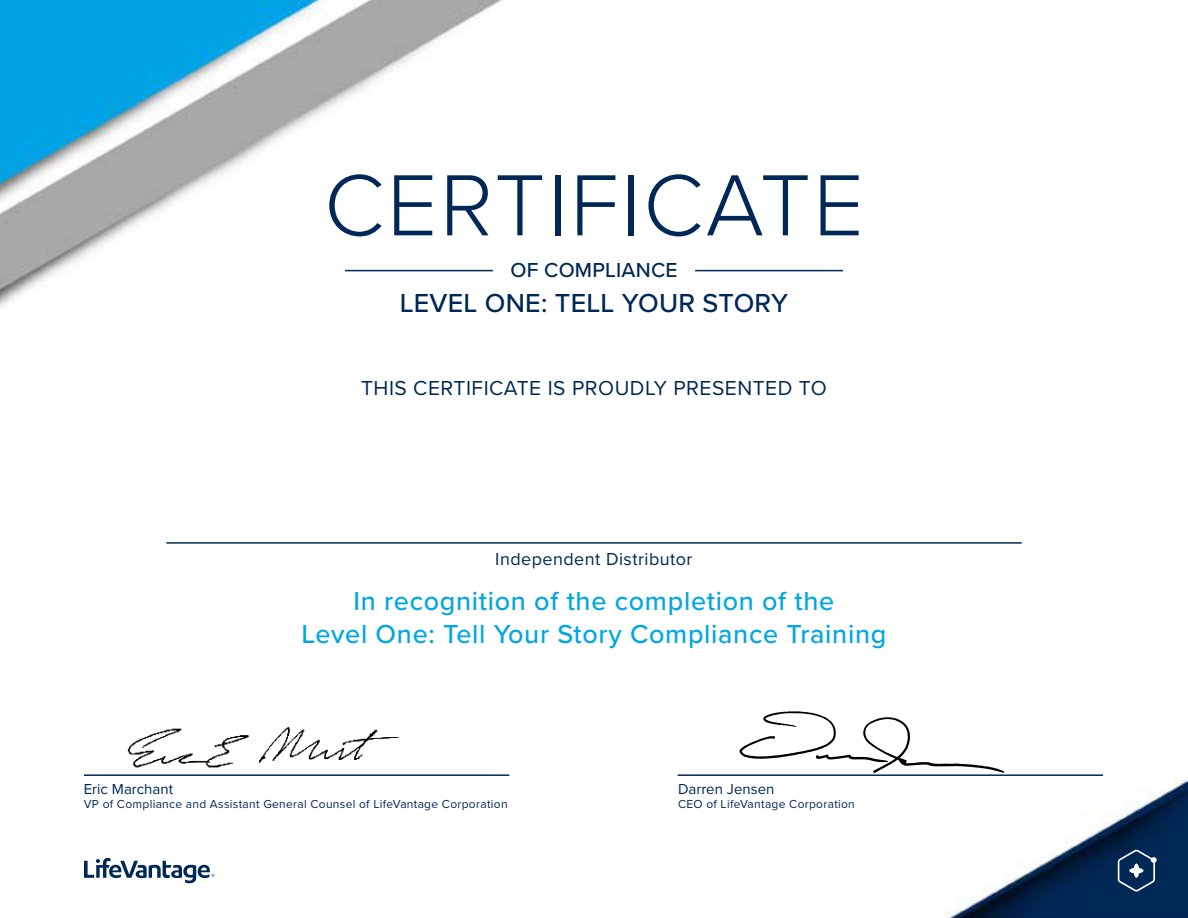
<style>
.page{position:relative;width:1188px;height:918px;background:#fff}
.page>*{position:absolute;margin:0;border:0;box-sizing:border-box;transform-origin:0 0}
.t1{font:300 90px "Proxima Nova";letter-spacing:.025em;color:#002856}
.t2{font:500 27px/32.4px "Proxima Nova";letter-spacing:.025em;color:#00a7e1;text-align:center}
.t3{font:500 27px "Proxima Nova";letter-spacing:.01em;color:#002856}
.t4{font:21px "Proxima Nova";letter-spacing:.025em;color:#002856}
.t5{font:500 21px "Proxima Nova";letter-spacing:.01em;color:#002856}
.t6{font:18px "Proxima Nova";letter-spacing:.025em;color:#002856}
.t7{font:15px "Proxima Nova";color:#002856}
.t8{font:12px "Proxima Nova";letter-spacing:.025em;color:#002856}
</style>
<div class="page">
<img style="left:0;top:0;width:1188px;height:918px">
<div style="left:510px;top:845px;width:162px;height:60px;background:#fff"></div>
<hr style="left:695px;top:270px;width:148px;height:1px;background:#002856">
<hr style="left:345px;top:270px;width:148px;height:1px;background:#002856">
<hr style="left:84px;top:774px;width:425px;height:2px;background:#002856">
<hr style="left:678px;top:774px;width:425px;height:2px;background:#002856">
<hr style="left:166px;top:542px;width:856px;height:2px;background:#002856">
<svg style="left:84px;top:858px;width:130px;height:25px"></svg>
<svg style="left:1118px;top:850px;width:39px;height:42px;background:#305074"></svg>
<svg style="left:739px;top:711px;width:265px;height:62px"></svg>
<img style="left:128px;top:726px;width:273px;height:46px">
<h1 class="t1" style="left:324px;top:138px;width:541px">CERTIFICATE</h1>
<h3 class="t5" style="left:510px;top:255px;width:169px">OF COMPLIANCE</h3>
<h2 class="t3" style="left:400px;top:283px;width:390px">LEVEL ONE: TELL YOUR STORY</h2>
<h3 class="t4" style="left:361px;top:372px;width:467px">THIS CERTIFICATE IS PROUDLY PRESENTED TO</h3>
<h3 class="t6" style="left:495px;top:545px;width:199px">Independent Distributor</h3>
<h2 class="t2" style="left:301px;top:584px;width:586px">In recognition of the completion of the<br>Level One: Tell Your Story Compliance Training</h2>
<p class="t7" style="left:84px;top:778px;width:91px">Eric Marchant</p>
<p class="t8" style="left:84px;top:795px;width:425px">VP of Compliance and Assistant General Counsel of LifeVantage Corporation</p>
<p class="t7" style="left:678px;top:778px;width:98px">Darren Jensen</p>
<p class="t8" style="left:678px;top:795px;width:178px">CEO of LifeVantage Corporation</p>
</div>
